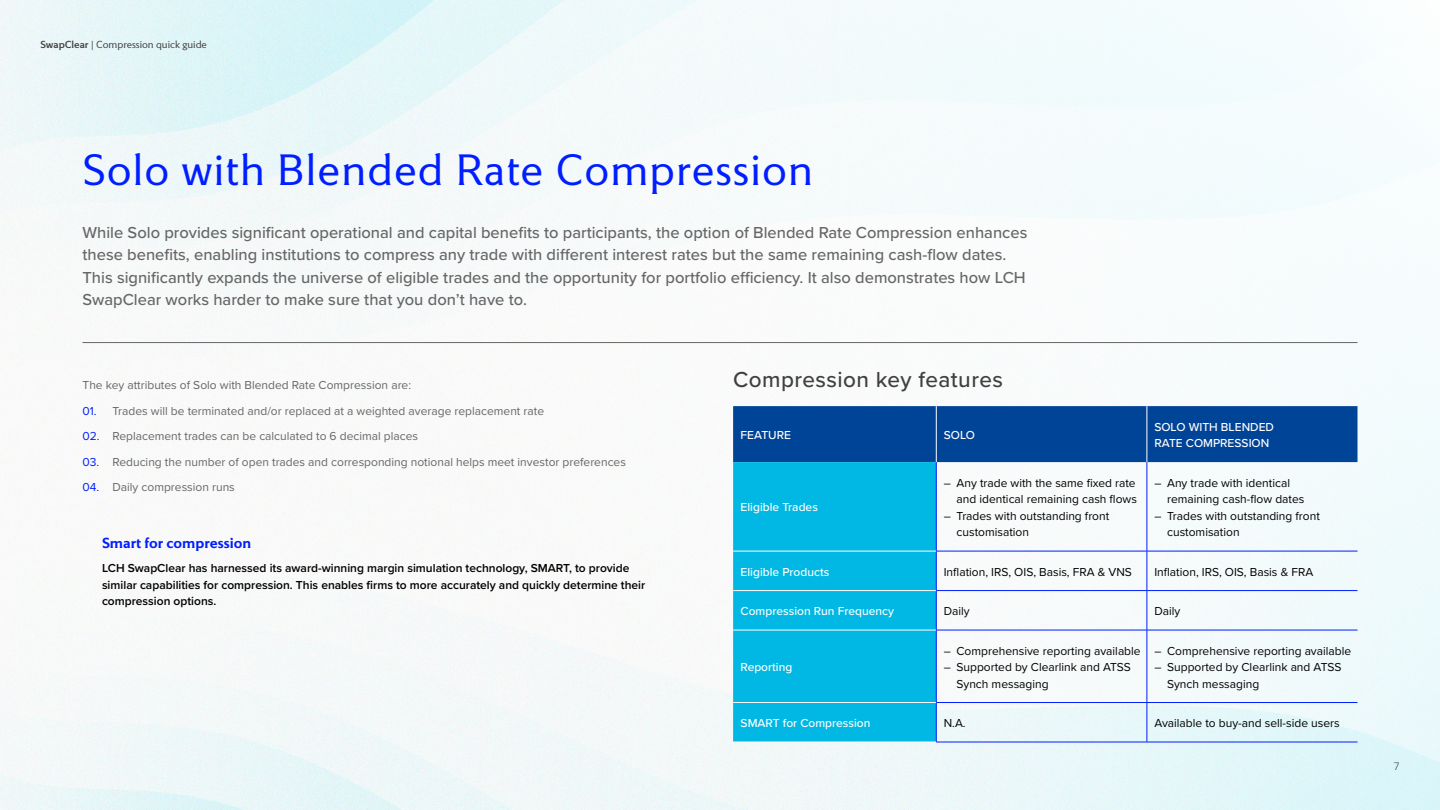
<style>
.page{position:relative;width:1440px;height:810px;background:#fff}
.page>*{position:absolute;margin:0;border:0;box-sizing:border-box;transform-origin:0 0}
.t1{font:300 45px "LSEG Motto";letter-spacing:.025em;color:#001eff}
.t2{font:500 22.5px "Proxima Nova";letter-spacing:.02em;color:#404040}
.t3{font:500 16.5px/22.5px "Proxima Nova";color:#666}
.t4{font:600 15px "LSEG Motto";color:#001eff}
.t5{font:12px/16.5px "Proxima Nova";color:#000}
.t6{font:12px "Proxima Nova";color:#666}
.t7{font:600 12px/16.5px "Proxima Nova";color:#000}
.t8{font:500 12px/16.5px "Proxima Nova";color:#fff}
.t9{font:300 11.25px "Proxima Nova";color:#404040}
.t10{font:300 10.5px "LSEG Motto";color:#404040}
.s1{font-weight:500}
.s2{color:#001eff}
</style>
<div class="page">
<img style="left:0;top:0;width:1440px;height:810px">
<div style="left:733px;top:406px;width:625px;height:56px;background:#004497"></div>
<div style="left:733px;top:462px;width:203px;height:280px;background:#00b8e3"></div>
<hr style="left:936px;top:406px;width:1px;height:56px;background:#fff">
<hr style="left:1147px;top:406px;width:1px;height:56px;background:#fff">
<hr style="left:936px;top:462px;width:1px;height:89px;background:#001eff">
<hr style="left:936px;top:551px;width:1px;height:39px;background:#001eff">
<hr style="left:936px;top:591px;width:1px;height:39px;background:#001eff">
<hr style="left:936px;top:630px;width:1px;height:72px;background:#001eff">
<hr style="left:936px;top:703px;width:1px;height:39px;background:#001eff">
<hr style="left:936px;top:551px;width:211px;height:1px;background:#001eff">
<hr style="left:1147px;top:551px;width:210px;height:1px;background:#001eff">
<hr style="left:936px;top:590px;width:211px;height:1px;background:#001eff">
<hr style="left:1147px;top:590px;width:210px;height:1px;background:#001eff">
<hr style="left:936px;top:630px;width:211px;height:1px;background:#001eff">
<hr style="left:1147px;top:630px;width:210px;height:1px;background:#001eff">
<hr style="left:936px;top:702px;width:211px;height:1px;background:#001eff">
<hr style="left:1147px;top:702px;width:210px;height:1px;background:#001eff">
<hr style="left:936px;top:742px;width:211px;height:1px;background:#001eff">
<hr style="left:1147px;top:742px;width:210px;height:1px;background:#001eff">
<hr style="left:733px;top:551px;width:203px;height:1px;background:#fff">
<hr style="left:733px;top:590px;width:203px;height:1px;background:#fff">
<hr style="left:733px;top:630px;width:203px;height:1px;background:#fff">
<hr style="left:733px;top:702px;width:203px;height:1px;background:#fff">
<hr style="left:733px;top:742px;width:203px;height:1px;background:#fff">
<hr style="left:1147px;top:462px;width:1px;height:89px;background:#001eff">
<hr style="left:1147px;top:551px;width:1px;height:39px;background:#001eff">
<hr style="left:1147px;top:591px;width:1px;height:39px;background:#001eff">
<hr style="left:1147px;top:630px;width:1px;height:72px;background:#001eff">
<hr style="left:1147px;top:703px;width:1px;height:39px;background:#001eff">
<hr style="left:82px;top:342px;width:1276px;height:1px;background:#666">
<p class="t10" style="left:40px;top:38px;width:168px"><span class="s1">SwapClear</span> | Compression quick guide</p>
<h1 class="t1" style="left:82px;top:143px;width:732px">Solo with Blended Rate Compression</h1>
<p class="t3" style="left:82px;top:220px;width:946px">While Solo provides significant operational and capital benefits to participants, the option of Blended Rate Compression enhances these benefits, enabling institutions to compress any trade with different interest rates but the same remaining cash-flow dates.<br>This significantly expands the universe of eligible trades and the opportunity for portfolio efficiency. It also demonstrates how LCH SwapClear works harder to make sure that you don’t have to.</p>
<p class="t6" style="left:82px;top:376px;width:330px">The key attributes of Solo with Blended Rate Compression are:</p>
<p class="t6" style="left:82px;top:402px;width:463px"><span class="s2">01.</span> Trades will be terminated and/or replaced at a weighted average replacement rate</p>
<p class="t6" style="left:82px;top:427px;width:337px"><span class="s2">02.</span> Replacement trades can be calculated to 6 decimal places</p>
<p class="t6" style="left:82px;top:453px;width:545px"><span class="s2">03.</span> Reducing the number of open trades and corresponding notional helps meet investor preferences</p>
<p class="t6" style="left:82px;top:478px;width:154px"><span class="s2">04.</span> Daily compression runs</p>
<p class="t4" style="left:102px;top:534px;width:151px">Smart for compression</p>
<p class="t7" style="left:102px;top:560px;width:545px">LCH SwapClear has harnessed its award-winning margin simulation technology, SMART, to provide similar capabilities for compression. This enables firms to more accurately and quickly determine their compression options.</p>
<h2 class="t2" style="left:733px;top:363px;width:271px">Compression key features</h2>
<p class="t8" style="left:741px;top:426px;width:52px">FEATURE</p>
<p class="t8" style="left:944px;top:426px;width:33px">SOLO</p>
<p class="t8" style="left:1154px;top:418px;width:121px">SOLO WITH BLENDED<br>RATE COMPRESSION</p>
<p class="t8" style="left:741px;top:499px;width:79px">Eligible Trades</p>
<p class="t5" style="left:944px;top:474px;width:195px;text-align:right">– Any trade with the same fixed rate and identical remaining cash flows</p>
<p class="t5" style="left:957px;top:507px;width:154px;text-indent:-13px">– Trades with outstanding front customisation</p>
<p class="t5" style="left:1167px;top:474px;width:139px;text-indent:-13px">– Any trade with identical remaining cash-flow dates</p>
<p class="t5" style="left:1167px;top:507px;width:154px;text-indent:-13px">– Trades with outstanding front customisation</p>
<p class="t8" style="left:741px;top:563px;width:90px">Eligible Products</p>
<p class="t5" style="left:944px;top:563px;width:190px">Inflation, IRS, OIS, Basis, FRA &amp; VNS</p>
<p class="t5" style="left:1154px;top:563px;width:160px">Inflation, IRS, OIS, Basis &amp; FRA</p>
<p class="t8" style="left:741px;top:602px;width:155px">Compression Run Frequency</p>
<p class="t5" style="left:944px;top:602px;width:28px">Daily</p>
<p class="t5" style="left:1154px;top:602px;width:28px">Daily</p>
<p class="t8" style="left:741px;top:658px;width:53px">Reporting</p>
<p class="t5" style="left:944px;top:642px;width:198px">– Comprehensive reporting available</p>
<p class="t5" style="left:957px;top:658px;width:176px;text-indent:-13px">– Supported by Clearlink and ATSS<br>Synch messaging</p>
<p class="t5" style="left:1154px;top:642px;width:198px">– Comprehensive reporting available</p>
<p class="t5" style="left:1167px;top:658px;width:176px;text-indent:-13px">– Supported by Clearlink and ATSS<br>Synch messaging</p>
<p class="t8" style="left:741px;top:714px;width:131px">SMART for Compression</p>
<p class="t5" style="left:944px;top:714px;width:23px">N.A.</p>
<p class="t5" style="left:1154px;top:714px;width:187px">Available to buy-and sell-side users</p>
<p class="t9" style="left:1394px;top:757px;width:7px">7</p>
</div>
